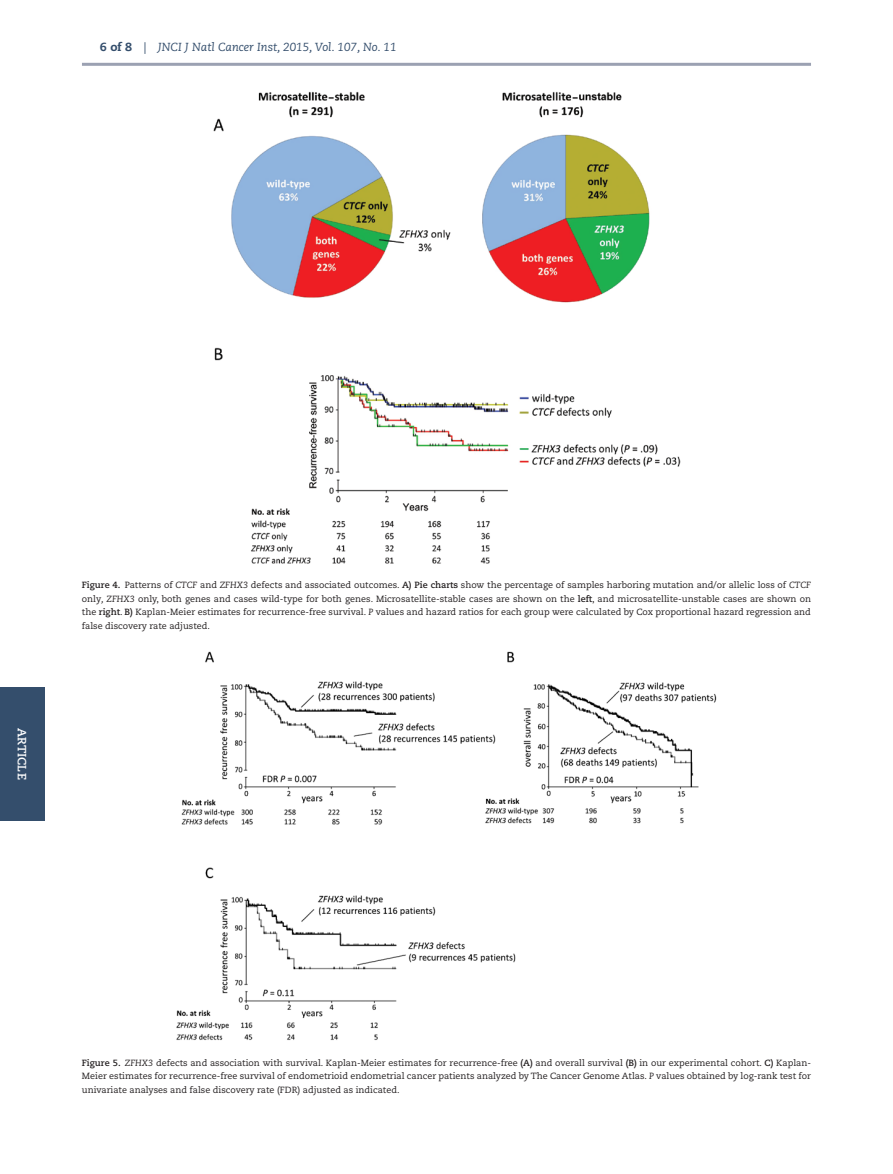
<style>
.page{position:relative;width:893px;height:1174px;background:#fff}
.page>*{position:absolute;margin:0;border:0;box-sizing:border-box;transform-origin:0 0}
.t1{font:700 12px "Caecilia LT Std";color:#fff}
.t2{font:italic 11.7px "Caecilia LT Std";color:#344e6c}
.t3{font:9px/13.5px "Caecilia LT Std";color:#231f20;text-align:justify}
.s1{font-weight:800;font-style:normal}
.s2{font-weight:700}
.s3{font-style:italic}
</style>
<div class="page">
<hr style="left:82px;top:63px;width:729px;height:3px;background:#9ba1b2">
<img style="left:213px;top:91px;width:467px;height:473px">
<img style="left:176px;top:651px;width:541px;height:390px">
<div style="left:0;top:687px;width:45px;height:133px;background:#344e6c"></div>
<p class="t2" style="left:100px;top:40px;width:298px"><span class="s1">6 of 8</span> | JNCI J Natl Cancer Inst, 2015, Vol. 107, No. 11</p>
<h1 class="t1" style="left:29px;top:728px;width:53px;rotate:90deg">article</h1>
<p class="t3" style="left:82px;top:578px;width:731px"><span class="s2">Figure 4.</span> Patterns of <span class="s3">CTCF</span> and <span class="s3">ZFHX3</span> defects and associated outcomes. <span class="s2">A) Pie charts</span> show the percentage of samples harboring mutation and/or allelic loss of <span class="s3">CTCF </span>only<span class="s3">, ZFHX3</span> only, both genes and cases wild-type for both genes. Microsatellite-stable cases are shown on the <span class="s2">left</span>, and microsatellite-unstable cases are shown on the <span class="s2">right</span>. <span class="s2">B)</span> Kaplan-Meier estimates for recurrence-free survival. <span class="s3">P</span> values and hazard ratios for each group were calculated by Cox proportional hazard regression and false discovery rate adjusted.</p>
<p class="t3" style="left:82px;top:1055px;width:731px"><span class="s2">Figure 5.</span> <span class="s3">ZFHX3</span> defects and association with survival. Kaplan-Meier estimates for recurrence-free <span class="s2">(A)</span> and overall survival <span class="s2">(B)</span> in our experimental cohort. <span class="s2">C)</span> Kaplan-Meier estimates for recurrence-free survival of endometrioid endometrial cancer patients analyzed by The Cancer Genome Atlas. <span class="s3">P</span> values obtained by log-rank test for univariate analyses and false discovery rate (FDR) adjusted as indicated.</p>
</div>
